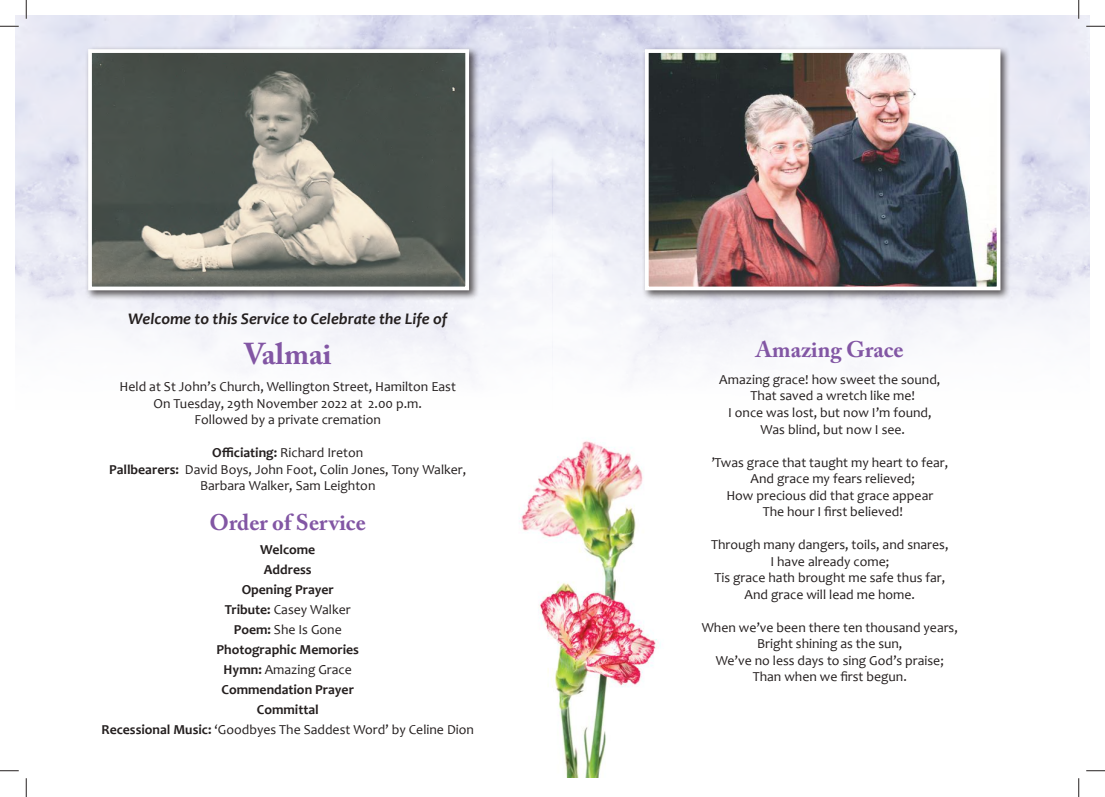
<style>
.page{position:relative;width:1105px;height:797px;background:#fff}
.page>*{position:absolute;margin:0;border:0;box-sizing:border-box;transform-origin:0 0}
.t1{font:700 30px "Adobe Caslon Pro";color:#8256a4}
.t2{font:700 22.5px "Adobe Caslon Pro";color:#8256a4}
.t3{font:italic 700 16.25px "Candara";color:#241f1f}
.t4{font:13.75px/16.5px "Candara";color:#241f1f;text-align:center}
.t5{font:700 13.75px/20px "Candara";color:#241f1f;text-align:center}
.s1{font-weight:700}
.s2{font-weight:400}
</style>
<div class="page">
<img style="left:519px;top:441px;width:142px;height:336px">
<div style="left:85px;top:46px;width:394px;height:255px;background:#241f1f;opacity:.75"></div>
<img style="left:93px;top:54px;width:371px;height:231px">
<div style="left:88px;top:49px;width:381px;height:241px;border:4px solid #fff"></div>
<div style="left:642px;top:46px;width:369px;height:255px;background:#241f1f;opacity:.75"></div>
<img style="left:650px;top:54px;width:345px;height:231px">
<div style="left:645px;top:49px;width:355px;height:241px;border:4px solid #fff"></div>
<svg style="left:0;top:25px;width:19px;height:2px"></svg>
<svg style="left:1086px;top:25px;width:19px;height:2px"></svg>
<svg style="left:0;top:770px;width:19px;height:1px"></svg>
<svg style="left:1086px;top:770px;width:19px;height:1px"></svg>
<svg style="left:25px;top:0;width:2px;height:19px"></svg>
<svg style="left:25px;top:778px;width:2px;height:19px"></svg>
<svg style="left:1078px;top:0;width:1px;height:19px"></svg>
<svg style="left:1078px;top:778px;width:1px;height:19px"></svg>
<p class="t3" style="left:128px;top:308px;width:320px">Welcome to this Service to Celebrate the Life of</p>
<h1 class="t1" style="left:244px;top:336px;width:89px">Valmai</h1>
<p class="t4" style="left:120px;top:378px;width:338px">Held at St John’s Church, Wellington Street, Hamilton East<br>On Tuesday, 29th November 2022 at 2.00 p.m.<br>Followed by a private cremation</p>
<p class="t4" style="left:109px;top:444px;width:359px"><span class="s1">Officiating:</span> Richard Ireton<br><span class="s1">Pallbearers:</span> David Boys, John Foot, Colin Jones, Tony Walker,<br>Barbara Walker, Sam Leighton</p>
<h2 class="t2" style="left:210px;top:509px;width:158px">Order of Service</h2>
<p class="t5" style="left:102px;top:539px;width:374px">Welcome<br>Address<br>Opening Prayer<br>Tribute: <span class="s2">Casey Walker<br></span>Poem: <span class="s2">She Is Gone<br></span>Photographic Memories<br>Hymn: <span class="s2">Amazing Grace<br></span>Commendation Prayer<br>Committal<br>Recessional Music: <span class="s2">‘Goodbyes The Saddest Word’ by Celine Dion</span></p>
<h2 class="t2" style="left:756px;top:336px;width:149px">Amazing Grace</h2>
<p class="t4" style="left:719px;top:371px;width:223px">Amazing grace! how sweet the sound,<br>That saved a wretch like me!<br>I once was lost, but now I’m found,<br>Was blind, but now I see.</p>
<p class="t4" style="left:711px;top:453px;width:238px">’Twas grace that taught my heart to fear,<br>And grace my fears relieved;<br>How precious did that grace appear<br>The hour I first believed!</p>
<p class="t4" style="left:711px;top:536px;width:239px">Through many dangers, toils, and snares,<br>I have already come;<br>Tis grace hath brought me safe thus far,<br>And grace will lead me home.</p>
<p class="t4" style="left:702px;top:618px;width:258px">When we’ve been there ten thousand years,<br>Bright shining as the sun,<br>We’ve no less days to sing God’s praise;<br>Than when we first begun.</p>
</div>
